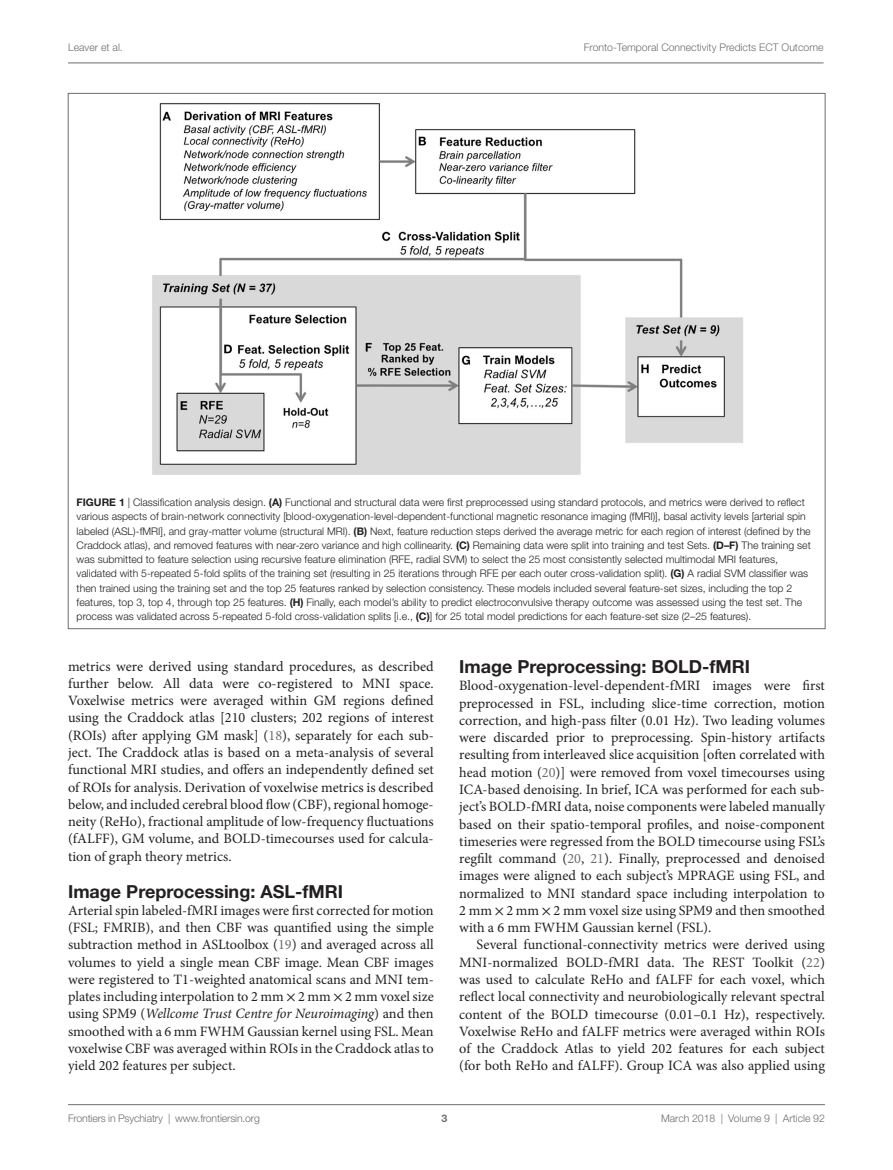
<style>
.page{position:relative;width:893px;height:1170px;background:#fff}
.page>*{position:absolute;margin:0;border:0;box-sizing:border-box;transform-origin:0 0}
.t1{font:700 18px "Helvetica Neue LT Std";color:#231f20}
.t2{font:14.25px/17.2px "Minion Pro";color:#231f20;text-align:justify}
.t3{font:300 10.5px/14.2px "Helvetica Neue LT Std";color:#231f20}
.t4{font:300 10.5px "Helvetica Neue LT Std";color:#6c6d70}
.t5{font:700 10.5px "Helvetica Neue LT Std";color:#6c6d70}
.s1{font-weight:700}
.s2{color:#6c6d70}
.s3{font-family:"STIX General"}
.s4{font-style:italic}
</style>
<div class="page">
<img style="left:152px;top:103px;width:591px;height:372px">
<hr style="left:68px;top:1104px;width:757px;height:1px;background:#6c6d70">
<hr style="left:68px;top:63px;width:755px;height:1px;background:#6c6d70">
<p class="t4" style="left:68px;top:41px;width:56px">Leaver et al.</p>
<p class="t4" style="left:584px;top:41px;width:241px">Fronto-Temporal Connectivity Predicts ECT Outcome</p>
<p class="t3" style="left:77px;top:495px;width:736px"><span class="s1">Figure 1</span> | Classification analysis design. <span class="s1">(A)</span> Functional and structural data were first preprocessed using standard protocols, and metrics were derived to reflect various aspects of brain-network connectivity [blood-oxygenation-level-dependent-functional magnetic resonance imaging (fMRI)], basal activity levels [arterial spin labeled (ASL)-fMRI], and gray-matter volume (structural MRI). <span class="s1">(B)</span> Next, feature reduction steps derived the average metric for each region of interest (defined by the Craddock atlas), and removed features with near-zero variance and high collinearity. <span class="s1">(C)</span> Remaining data were split into training and test Sets. <span class="s1">(D–F)</span> The training set was submitted to feature selection using recursive feature elimination (RFE, radial SVM) to select the 25 most consistently selected multimodal MRI features, validated with 5-repeated 5-fold splits of the training set (resulting in 25 iterations through RFE per each outer cross-validation split). <span class="s1">(G)</span> A radial SVM classifier was then trained using the training set and the top 25 features ranked by selection consistency. These models included several feature-set sizes, including the top 2 features, top 3, top 4, through top 25 features. <span class="s1">(H)</span> Finally, each model’s ability to predict electroconvulsive therapy outcome was assessed using the test set. The process was validated across 5-repeated 5-fold cross-validation splits [i.e., <span class="s1">(C)</span>] for 25 total model predictions for each feature-set size (2–25 features).</p>
<p class="t2" style="left:68px;top:657px;width:367px">metrics were derived using standard procedures, as described further below. All data were co-registered to MNI space.<br>Voxelwise metrics were averaged within GM regions defined using the Craddock atlas [210 clusters; 202 regions of interest (ROIs) after applying GM mask] (<span class="s2">18</span>), separately for each sub&shy;ject. The Craddock atlas is based on a meta-analysis of several functional MRI studies, and offers an independently defined set of ROIs for analysis. Derivation of voxelwise metrics is described below, and included cerebral blood flow (CBF), regional homoge&shy;neity (ReHo), fractional amplitude of low-frequency fluctuations (fALFF), GM volume, and BOLD-timecourses used for calcula&shy;tion of graph theory metrics.</p>
<p class="t1" style="left:68px;top:879px;width:205px">Image Preprocessing: ASL</p>
<p class="t1" style="left:295px;top:879px;width:39px">-fMRI</p>
<p class="t2" style="left:68px;top:901px;width:367px">Arterial spin labeled-fMRI images were first corrected for motion (FSL; FMRIB), and then CBF was quantified using the simple subtraction method in ASLtoolbox (<span class="s2">19</span>) and averaged across all volumes to yield a single mean CBF image. Mean CBF images were registered to T1-weighted anatomical scans and MNI tem&shy;plates including interpolation to 2 mm <span class="s3">×</span> 2 mm <span class="s3">×</span> 2 mm voxel size using SPM9 (<span class="s4">Wellcome Trust Centre for Neuroimaging</span>) and then smoothed with a 6 mm FWHM Gaussian kernel using FSL. Mean voxelwise CBF was averaged within ROIs in the Craddock atlas to yield 202 features per subject.</p>
<p class="t1" style="left:459px;top:655px;width:282px">Image Preprocessing: BOLD-fMRI</p>
<p class="t2" style="left:459px;top:677px;width:367px">Blood-oxygenation-level-dependent-fMRI images were first preprocessed in FSL, including slice-time correction, motion correction, and high-pass filter (0.01 Hz). Two leading volumes were discarded prior to preprocessing. Spin-history artifacts resulting from interleaved slice acquisition [often correlated with head motion (<span class="s2">20</span>)] were removed from voxel timecourses using ICA-based denoising. In brief, ICA was performed for each sub&shy;ject’s BOLD-fMRI data, noise components were labeled manually based on their spatio-temporal profiles, and noise-component timeseries were regressed from the BOLD timecourse using FSL’s regfilt command (<span class="s2">20</span>, <span class="s2">21</span>). Finally, preprocessed and denoised images were aligned to each subject’s MPRAGE using FSL, and normalized to MNI standard space including interpolation to 2 mm <span class="s3">×</span> 2 mm <span class="s3">×</span> 2 mm voxel size using SPM9 and then smoothed with a 6 mm FWHM Gaussian kernel (FSL).</p>
<p class="t2" style="left:459px;top:936px;width:367px;text-indent:17px">Several functional-connectivity metrics were derived using MNI-normalized BOLD-fMRI data. The REST Toolkit (<span class="s2">22</span>) was used to calculate ReHo and fALFF for each voxel, which reflect local connectivity and neurobiologically relevant spectral content of the BOLD timecourse (0.01–0.1 Hz), respectively.<br>Voxelwise ReHo and fALFF metrics were averaged within ROIs of the Craddock Atlas to yield 202 features for each subject (for both ReHo and fALFF). Group ICA was also applied using</p>
<p class="t4" style="left:68px;top:1111px;width:193px">Frontiers in Psychiatry | www.frontiersin.org</p>
<p class="t4" style="left:661px;top:1111px;width:165px">March 2018 | Volume 9 | Article 92</p>
<p class="t5" style="left:441px;top:1111px;width:7px">3</p>
</div>
